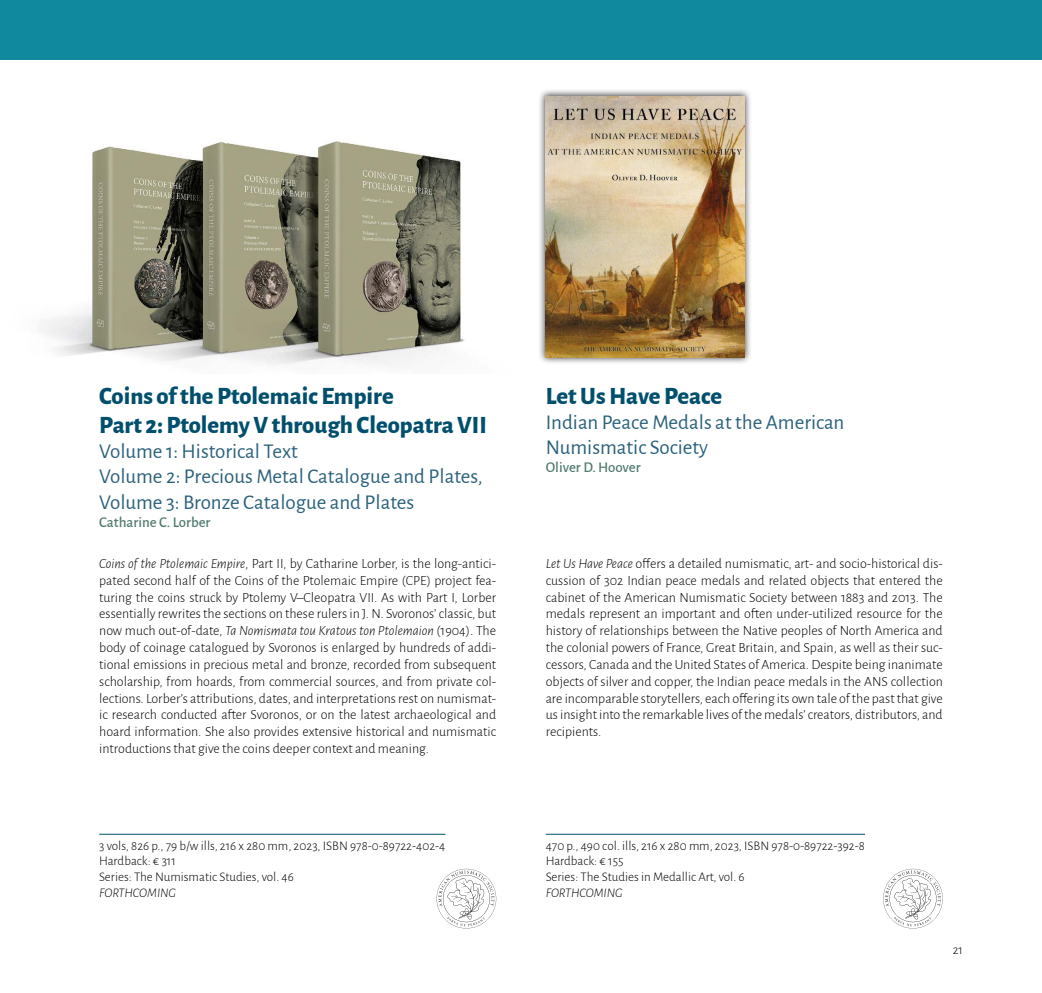
<style>
.page{position:relative;width:1042px;height:993px;background:#fff}
.page>*{position:absolute;margin:0;border:0;box-sizing:border-box;transform-origin:0 0}
.t1{font:800 24.5px/29.4px "Alegreya Sans";color:#004f6c}
.t2{font:21px/25.2px "Alegreya Sans";color:#2a617d}
.t3{font:500 14.88px "Alegreya Sans";color:#527b70}
.t4{font:300 14px/16.8px "Alegreya Sans";color:#000;text-align:justify}
.t5{font:300 13.12px/15.8px "Alegreya Sans";color:#000}
.t6{font:italic 300 13.12px "Alegreya Sans";letter-spacing:-.005em;color:#000}
.s1{font-style:italic}
</style>
<div class="page">
<img style="left:39px;top:141px;width:426px;height:225px">
<div style="left:538px;top:88px;width:214px;height:277px;background:#000;opacity:.75"></div>
<img style="left:546px;top:96px;width:198px;height:261px">
<hr style="left:99px;top:833px;width:346px;height:1px;background:#004f6c">
<hr style="left:546px;top:833px;width:319px;height:1px;background:#004f6c">
<div style="left:0;top:0;width:1042px;height:60px;background:#10889d"></div>
<svg style="left:883px;top:868px;width:60px;height:60px"></svg>
<svg style="left:437px;top:868px;width:59px;height:60px"></svg>
<h1 class="t1" style="left:99px;top:379px;width:389px">Coins of the Ptolemaic Empire<br>Part 2: Ptolemy V through Cleopatra VII</h1>
<h2 class="t2" style="left:99px;top:437px;width:385px">Volume 1: Historical Text<br>Volume 2: Precious Metal Catalogue and Plates,<br>Volume 3: Bronze Catalogue and Plates</h2>
<p class="t3" style="left:99px;top:511px;width:113px">Catharine C. Lorber</p>
<h1 class="t1" style="left:546px;top:379px;width:178px">Let Us Have Peace</h1>
<h2 class="t2" style="left:546px;top:408px;width:300px">Indian Peace Medals at the American<br>Numismatic Society</h2>
<p class="t3" style="left:546px;top:456px;width:96px">Oliver D. Hoover</p>
<p class="t4" style="left:99px;top:554px;width:398px"><span class="s1">Coins of the Ptolemaic Empire</span>, Part II, by Catharine Lorber, is the long-antici&shy;pated second half of the Coins of the Ptolemaic Empire (CPE) project fea&shy;turing the coins struck by Ptolemy V–Cleopatra VII. As with Part I, Lorber essentially rewrites the sections on these rulers in J. N. Svoronos’ classic, but now much out-of-date, <span class="s1">Ta Nomismata tou Kratous ton Ptolemaion</span> (1904). The body of coinage catalogued by Svoronos is enlarged by hundreds of addi&shy;tional emissions in precious metal and bronze, recorded from subsequent scholarship, from hoards, from commercial sources, and from private col&shy;lections. Lorber’s attributions, dates, and interpretations rest on numismat&shy;ic research conducted after Svoronos, or on the latest archaeological and hoard information. She also provides extensive historical and numismatic introductions that give the coins deeper context and meaning.</p>
<p class="t4" style="left:546px;top:554px;width:398px"><span class="s1">Let Us Have Peace</span> offers a detailed numismatic, art- and socio-historical dis&shy;cussion of 302 Indian peace medals and related objects that entered the cabinet of the American Numismatic Society between 1883 and 2013. The medals represent an important and often under-utilized resource for the history of relationships between the Native peoples of North America and the colonial powers of France, Great Britain, and Spain, as well as their suc&shy;cessors, Canada and the United States of America. Despite being inanimate objects of silver and copper, the Indian peace medals in the ANS collection are incomparable storytellers, each offering its own tale of the past that give us insight into the remarkable lives of the medals’ creators, distributors, and recipients.</p>
<p class="t5" style="left:99px;top:836px;width:348px">3 vols, 826 p., 79 b/w ills, 216 x 280 mm, 2023, ISBN 978-0-89722-402-4<br>Hardback: € 311<br>Series: The Numismatic Studies, vol. 46</p>
<p class="t6" style="left:99px;top:883px;width:78px">FORTHCOMING</p>
<p class="t5" style="left:546px;top:836px;width:321px">470 p., 490 col. ills, 216 x 280 mm, 2023, ISBN 978-0-89722-392-8<br>Hardback: € 155<br>Series: The Studies in Medallic Art, vol. 6</p>
<p class="t6" style="left:546px;top:883px;width:78px">FORTHCOMING</p>
<p class="t5" style="left:952px;top:940px;width:12px">21</p>
</div>
